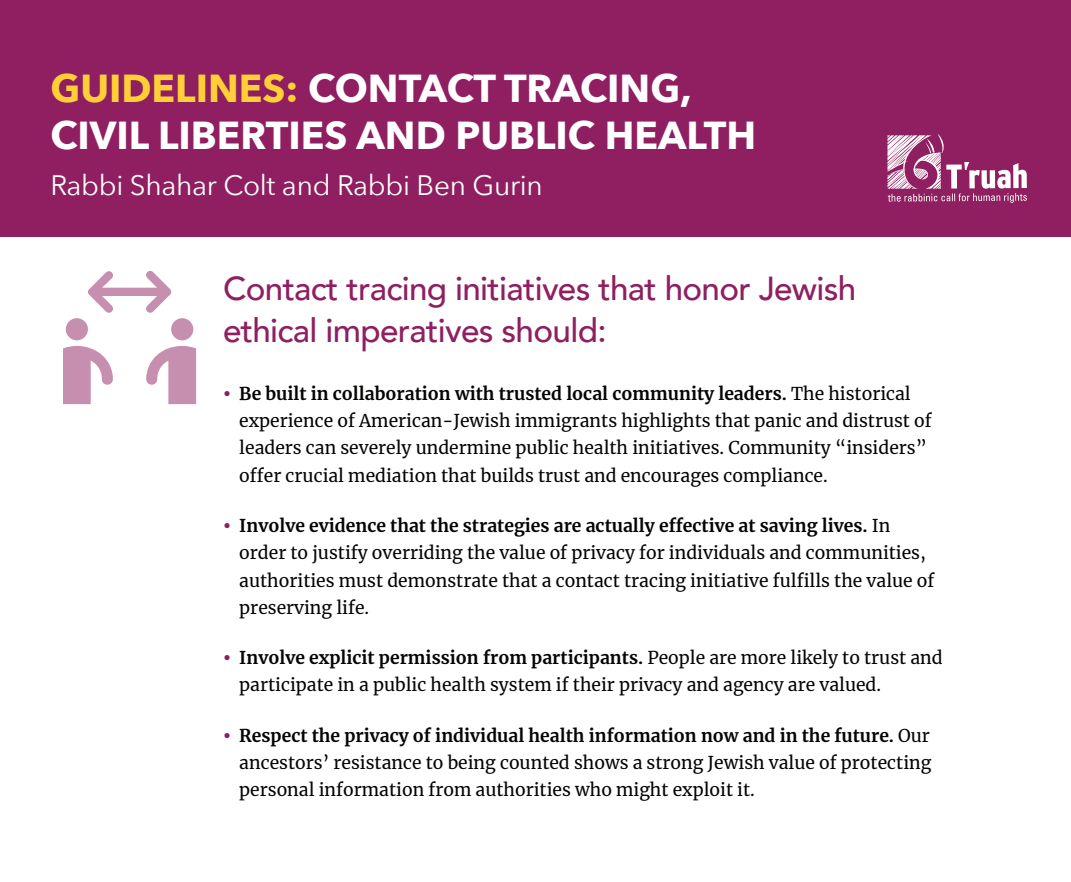
<style>
.page{position:relative;width:1071px;height:882px;background:#fff}
.page>*{position:absolute;margin:0;border:0;box-sizing:border-box;transform-origin:0 0}
.t1{font:700 38.85px/46.7px "Avenir Next";color:#fff}
.t2{font:500 33.25px/42px "Avenir";letter-spacing:-.02em;color:#8f1f60}
.t3{font:28px "Avenir Next";letter-spacing:-.01em;color:#fff}
.t4{font:17.5px/27.1px "Merriweather";color:#040503}
.s1{color:#ffcf37}
.s2{color:#8f1f60}
.s3{font-weight:700}
</style>
<div class="page">
<svg style="left:63px;top:271px;width:133px;height:133px"></svg>
<div style="left:0;top:0;width:1071px;height:237px;background:#8f1f60"></div>
<svg style="left:888px;top:134px;width:139px;height:69px"></svg>
<h1 class="t1" style="left:50px;top:64px;width:707px"><span class="s1">GUIDELINES:</span> CONTACT TRACING,<br>CIVIL LIBERTIES AND PUBLIC HEALTH</h1>
<h3 class="t3" style="left:50px;top:162px;width:494px">Rabbi Shahar Colt and Rabbi Ben Gurin</h3>
<h2 class="t2" style="left:223px;top:265px;width:635px">Contact tracing initiatives that honor Jewish ethical imperatives should:</h2>
<p class="t4" style="left:239px;top:380px;width:694px;text-indent:-16px"><span class="s2">•</span> <span class="s3">Be built in collaboration with trusted local community leaders.</span> The historical experience of American-Jewish immigrants highlights that panic and distrust of leaders can severely undermine public health initiatives. Community “insiders” offer crucial mediation that builds trust and encourages compliance.</p>
<p class="t4" style="left:239px;top:512px;width:697px;text-indent:-16px"><span class="s2">•</span> <span class="s3">Involve evidence that the strategies are actually effective at saving lives.</span> In order to justify overriding the value of privacy for individuals and communities, authorities must demonstrate that a contact tracing initiative fulfills the value of preserving life.</p>
<p class="t4" style="left:239px;top:644px;width:705px;text-indent:-16px"><span class="s2">•</span> <span class="s3">Involve explicit permission from participants.</span> People are more likely to trust and participate in a public health system if their privacy and agency are valued.</p>
<p class="t4" style="left:239px;top:722px;width:694px;text-align:justify;text-indent:-16px"><span class="s2">•</span> <span class="s3">Respect the privacy of individual health information now and in the future.</span> Our ancestors’ resistance to being counted shows a strong Jewish value of protecting personal information from authorities who might exploit it.</p>
</div>
